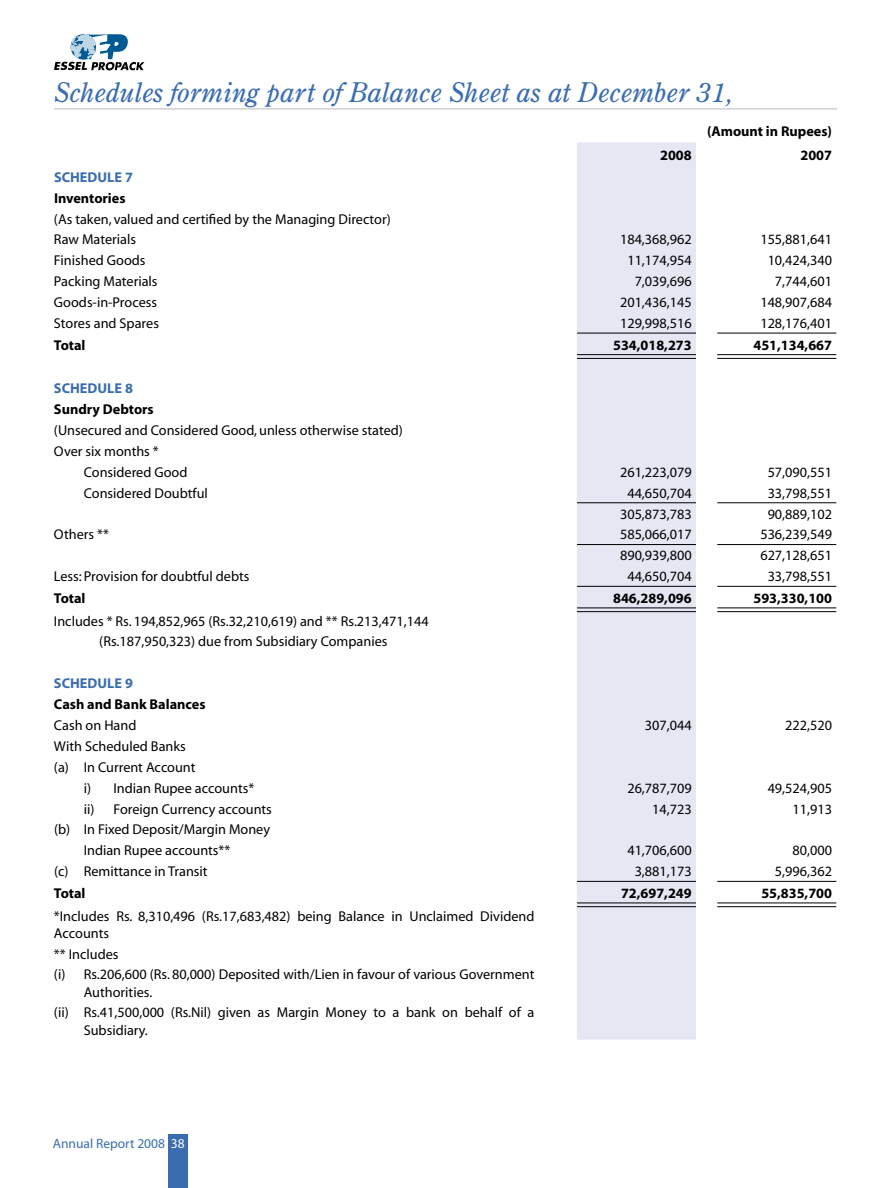
<style>
.page{position:relative;width:891px;height:1188px;background:#fff}
.page>*{position:absolute;margin:0;border:0;box-sizing:border-box;transform-origin:0 0}
.t1{font:italic 27px "Century Old Style Std";color:#3a6daf}
.t2{font:14.25px/20.9px "Myriad";color:#000}
.t3{font:700 14.25px/20.9px "Myriad";color:#000}
.t4{font:700 14.25px "Myriad";color:#3a6daf}
.t5{font:13.5px "Myriad";color:#3a6daf}
.s1{font-weight:700;color:#3a6daf}
.s2{font-weight:700}
.s3{color:#3a6daf}
.s4{font-weight:400}
.s5{color:#fff}
</style>
<div class="page">
<div style="left:168px;top:1134px;width:20px;height:54px;background:#3a6daf"></div>
<svg style="left:54px;top:34px;width:91px;height:36px"></svg>
<hr style="left:54px;top:108px;width:783px;height:2px;background:#cfd0d1">
<div style="left:577px;top:142px;width:119px;height:898px;background:#e5e7f3"></div>
<hr style="left:577px;top:333px;width:119px;height:1px;background:#000">
<hr style="left:577px;top:354px;width:119px;height:1px;background:#000">
<hr style="left:577px;top:358px;width:119px;height:1px;background:#000">
<hr style="left:717px;top:333px;width:119px;height:1px;background:#000">
<hr style="left:717px;top:354px;width:119px;height:1px;background:#000">
<hr style="left:717px;top:358px;width:119px;height:1px;background:#000">
<hr style="left:577px;top:586px;width:119px;height:1px;background:#000">
<hr style="left:577px;top:608px;width:119px;height:1px;background:#000">
<hr style="left:577px;top:611px;width:119px;height:1px;background:#000">
<hr style="left:717px;top:586px;width:119px;height:1px;background:#000">
<hr style="left:717px;top:608px;width:119px;height:1px;background:#000">
<hr style="left:717px;top:611px;width:119px;height:1px;background:#000">
<hr style="left:577px;top:881px;width:119px;height:1px;background:#000">
<hr style="left:577px;top:903px;width:119px;height:1px;background:#000">
<hr style="left:577px;top:906px;width:119px;height:1px;background:#000">
<hr style="left:717px;top:881px;width:119px;height:1px;background:#000">
<hr style="left:717px;top:903px;width:119px;height:1px;background:#000">
<hr style="left:717px;top:906px;width:119px;height:1px;background:#000">
<hr style="left:577px;top:502px;width:119px;height:1px;background:#000">
<hr style="left:717px;top:502px;width:119px;height:1px;background:#000">
<hr style="left:577px;top:544px;width:119px;height:1px;background:#000">
<hr style="left:717px;top:544px;width:119px;height:1px;background:#000">
<p class="t1" style="left:54px;top:75px;width:680px">Schedules forming part of Balance Sheet as at December 31,</p>
<p class="t3" style="left:707px;top:121px;width:127px">(Amount in Rupees)</p>
<p class="t3" style="left:660px;top:145px;width:33px">2008</p>
<p class="t3" style="left:800px;top:145px;width:33px">2007</p>
<p class="t2" style="left:54px;top:167px;width:338px"><span class="s1">SCHEDULE 7<br></span><span class="s2">Inventories<br></span>(As taken, valued and certified by the Managing Director)<br>Raw Materials</p>
<p class="t2" style="left:620px;top:230px;width:73px">184,368,962</p>
<p class="t2" style="left:760px;top:230px;width:73px">155,881,641</p>
<p class="t2" style="left:54px;top:251px;width:93px">Finished Goods</p>
<p class="t2" style="left:627px;top:251px;width:66px">11,174,954</p>
<p class="t2" style="left:768px;top:251px;width:66px">10,424,340</p>
<p class="t2" style="left:54px;top:272px;width:105px">Packing Materials</p>
<p class="t2" style="left:635px;top:272px;width:59px">7,039,696</p>
<p class="t2" style="left:775px;top:272px;width:59px">7,744,601</p>
<p class="t2" style="left:54px;top:293px;width:105px">Goods-in-Process</p>
<p class="t2" style="left:620px;top:293px;width:73px">201,436,145</p>
<p class="t2" style="left:760px;top:293px;width:73px">148,907,684</p>
<p class="t2" style="left:54px;top:313px;width:106px">Stores and Spares</p>
<p class="t2" style="left:620px;top:313px;width:73px">129,998,516</p>
<p class="t2" style="left:760px;top:313px;width:73px">128,176,401</p>
<p class="t3" style="left:54px;top:335px;width:33px">Total</p>
<p class="t3" style="left:613px;top:335px;width:80px">534,018,273</p>
<p class="t3" style="left:753px;top:335px;width:80px">451,134,667</p>
<p class="t4" style="left:54px;top:381px;width:80px">SCHEDULE 8</p>
<p class="t3" style="left:54px;top:399px;width:101px">Sundry Debtors</p>
<p class="t2" style="left:54px;top:420px;width:350px">(Unsecured and Considered Good, unless otherwise stated)</p>
<p class="t2" style="left:54px;top:441px;width:106px">Over six months *</p>
<p class="t2" style="left:84px;top:462px;width:105px">Considered Good</p>
<p class="t2" style="left:620px;top:462px;width:73px">261,223,079</p>
<p class="t2" style="left:768px;top:462px;width:66px">57,090,551</p>
<p class="t2" style="left:84px;top:483px;width:126px">Considered Doubtful</p>
<p class="t2" style="left:627px;top:483px;width:66px">44,650,704</p>
<p class="t2" style="left:768px;top:483px;width:66px">33,798,551</p>
<p class="t2" style="left:620px;top:504px;width:73px">305,873,783</p>
<p class="t2" style="left:768px;top:504px;width:66px">90,889,102</p>
<p class="t2" style="left:54px;top:525px;width:56px">Others **</p>
<p class="t2" style="left:620px;top:525px;width:73px">585,066,017</p>
<p class="t2" style="left:760px;top:525px;width:73px">536,239,549</p>
<p class="t2" style="left:620px;top:546px;width:73px">890,939,800</p>
<p class="t2" style="left:760px;top:546px;width:73px">627,128,651</p>
<p class="t2" style="left:54px;top:567px;width:197px">Less: Provision for doubtful debts</p>
<p class="t2" style="left:627px;top:567px;width:66px">44,650,704</p>
<p class="t2" style="left:768px;top:567px;width:66px">33,798,551</p>
<p class="t3" style="left:54px;top:589px;width:33px">Total</p>
<p class="t3" style="left:613px;top:589px;width:80px">846,289,096</p>
<p class="t3" style="left:753px;top:589px;width:80px">593,330,100</p>
<p class="t2" style="left:54px;top:611px;width:376px;text-align:center">Includes * Rs. 194,852,965 (Rs.32,210,619) and ** Rs.213,471,144 (Rs.187,950,323) due from Subsidiary Companies</p>
<p class="t3" style="left:54px;top:674px;width:153px"><span class="s3">SCHEDULE 9<br></span>Cash and Bank Balances<br><span class="s4">Cash on Hand</span></p>
<p class="t2" style="left:645px;top:715px;width:48px">307,044</p>
<p class="t2" style="left:785px;top:715px;width:48px">222,520</p>
<p class="t2" style="left:54px;top:736px;width:133px">With Scheduled Banks</p>
<p class="t2" style="left:54px;top:757px;width:143px">(a) In Current Account</p>
<p class="t2" style="left:84px;top:778px;width:172px">i) Indian Rupee accounts*</p>
<p class="t2" style="left:627px;top:778px;width:66px">26,787,709</p>
<p class="t2" style="left:768px;top:778px;width:66px">49,524,905</p>
<p class="t2" style="left:84px;top:799px;width:190px">ii) Foreign Currency accounts</p>
<p class="t2" style="left:652px;top:799px;width:41px">14,723</p>
<p class="t2" style="left:793px;top:799px;width:41px">11,913</p>
<p class="t2" style="left:84px;top:820px;width:188px;text-indent:-30px">(b) In Fixed Deposit/Margin Money<br>Indian Rupee accounts**</p>
<p class="t2" style="left:627px;top:841px;width:66px">41,706,600</p>
<p class="t2" style="left:793px;top:841px;width:41px">80,000</p>
<p class="t2" style="left:54px;top:862px;width:155px">(c) Remittance in Transit</p>
<p class="t2" style="left:635px;top:862px;width:59px">3,881,173</p>
<p class="t2" style="left:775px;top:862px;width:59px">5,996,362</p>
<p class="t3" style="left:54px;top:884px;width:33px">Total</p>
<p class="t3" style="left:621px;top:884px;width:72px">72,697,249</p>
<p class="t3" style="left:761px;top:884px;width:72px">55,835,700</p>
<p class="t2" style="left:54px;top:908px;width:482px;line-height:17.1px">*Includes Rs. 8,310,496 (Rs.17,683,482) being Balance in Unclaimed Dividend<br>Accounts</p>
<p class="t2" style="left:54px;top:944px;width:482px">** Includes<br>(i) Rs.206,600 (Rs. 80,000) Deposited with/Lien in favour of various Government</p>
<p class="t2" style="left:54px;top:982px;width:482px;text-indent:30px">Authorities.<br>(ii) Rs.41,500,000 (Rs.Nil) given as Margin Money to a bank on behalf of a</p>
<p class="t2" style="left:84px;top:1020px;width:66px">Subsidiary.</p>
<p class="t5" style="left:53px;top:1136px;width:133px">Annual Report 2008 <span class="s5">38</span></p>
</div>
